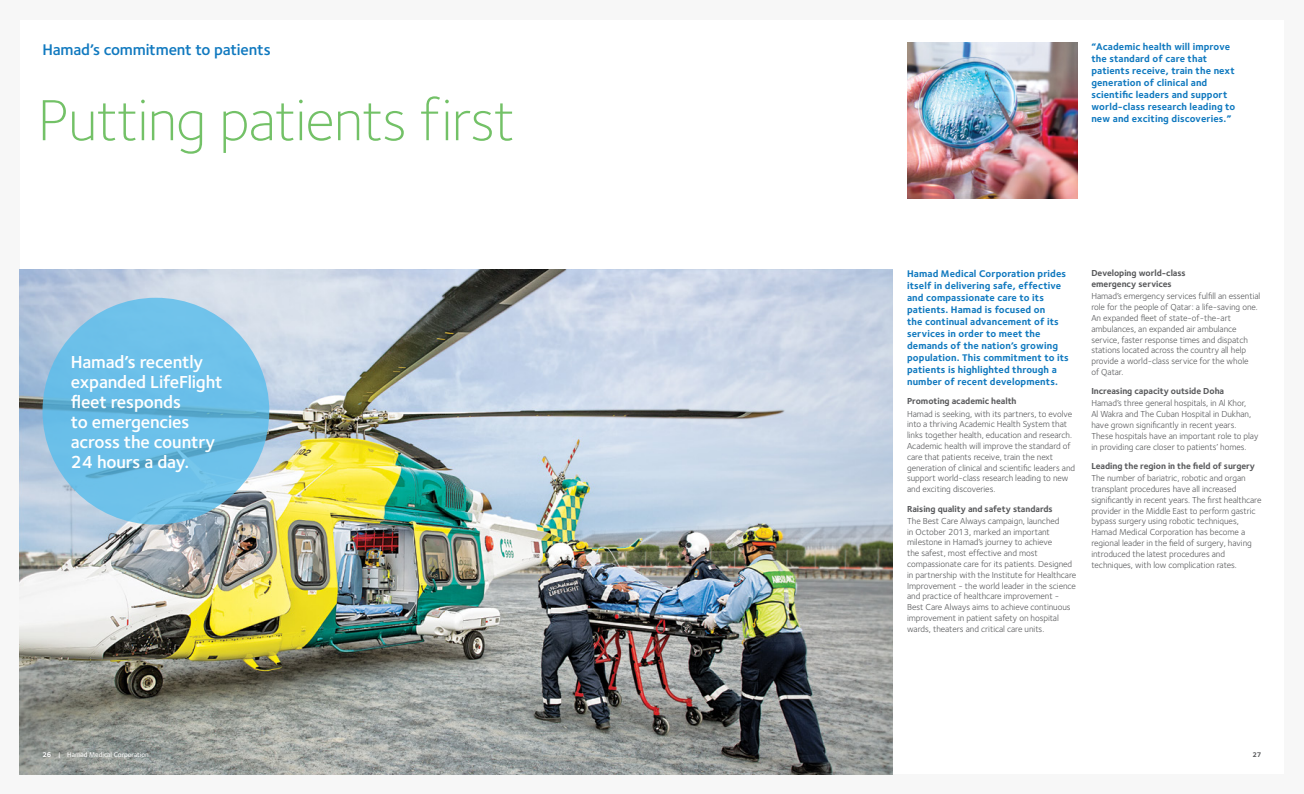
<style>
.page{position:relative;width:1304px;height:794px;background:#fff}
.page>*{position:absolute;margin:0;border:0;box-sizing:border-box;transform-origin:0 0}
.t1{font:300 60px "Foundry Sterling";letter-spacing:-.015em;color:#73c167}
.t2{font:600 18px/20px "Foundry Sterling";letter-spacing:-.01em;color:#fff}
.t3{font:600 16px "Foundry Sterling";letter-spacing:-.01em;color:#1079bf}
.t4{font:700 10px/12px "Foundry Sterling";letter-spacing:.01em;color:#1079bf}
.t5{font:9px/10.8px "Foundry Sterling";letter-spacing:-.005em;color:#58595b}
.t6{font:700 9px/10.8px "Foundry Sterling";letter-spacing:-.005em;color:#58595b}
.t7{font:500 7px "Foundry Sterling";letter-spacing:-.005em;color:#fff}
.t8{font:700 7px "Foundry Sterling";color:#58595b}
.s1{font-weight:700}
</style>
<div class="page">
<img style="left:20px;top:269px;width:873px;height:505px">
<img style="left:907px;top:43px;width:170px;height:155px">
<svg style="left:43px;top:298px;width:226px;height:226px;fill:#6cc0ea"></svg>
<h3 class="t3" style="left:43px;top:40px;width:230px">Hamad’s commitment to patients</h3>
<h1 class="t1" style="left:38px;top:86px;width:479px">Putting patients first</h1>
<h2 class="t2" style="left:71px;top:352px;width:153px">Hamad’s recently expanded LifeFlight fleet responds<br>to emergencies across the country<br>24 hours a day.</h2>
<p class="t4" style="left:1091px;top:41px;width:145px">“Academic health will improve the standard of care that patients receive, train the next generation of clinical and scientific leaders and support world-class research leading to new and exciting discoveries.”</p>
<p class="t4" style="left:907px;top:267px;width:163px">Hamad Medical Corporation prides itself in delivering safe, effective and compassionate care to its patients. Hamad is focused on<br>the continual advancement of its services in order to meet the demands of the nation’s growing population. This commitment to its patients is highlighted through a number of recent developments.</p>
<p class="t6" style="left:907px;top:396px;width:111px">Promoting academic health</p>
<p class="t5" style="left:907px;top:408px;width:170px">Hamad is seeking, with its partners, to evolve into a thriving Academic Health System that links together health, education and research.<br>Academic health will improve the standard of care that patients receive, train the next generation of clinical and scientific leaders and support world-class research leading to new and exciting discoveries.</p>
<p class="t6" style="left:907px;top:503px;width:147px">Raising quality and safety standards</p>
<p class="t5" style="left:907px;top:515px;width:171px">The Best Care Always campaign, launched<br>in October 2013, marked an important milestone in Hamad’s journey to achieve<br>the safest, most effective and most compassionate care for its patients. Designed in partnership with the Institute for Healthcare Improvement - the world leader in the science and practice of healthcare improvement - Best Care Always aims to achieve continuous improvement in patient safety on hospital wards, theaters and critical care units.</p>
<p class="t6" style="left:1091px;top:268px;width:96px">Developing world-class emergency services</p>
<p class="t5" style="left:1091px;top:291px;width:171px">Hamad’s emergency services fulfill an essential role for the people of Qatar: a life-saving one.<br>An expanded fleet of state-of-the-art ambulances, an expanded air ambulance service, faster response times and dispatch stations located across the country all help provide a world-class service for the whole<br>of Qatar.</p>
<p class="t6" style="left:1091px;top:386px;width:134px">Increasing capacity outside Doha</p>
<p class="t5" style="left:1091px;top:398px;width:169px">Hamad’s three general hospitals, in Al Khor,<br>Al Wakra and The Cuban Hospital in Dukhan, have grown significantly in recent years.<br>These hospitals have an important role to play in providing care closer to patients’ homes.</p>
<p class="t6" style="left:1091px;top:460px;width:165px">Leading the region in the field of surgery</p>
<p class="t5" style="left:1091px;top:473px;width:172px">The number of bariatric, robotic and organ transplant procedures have all increased significantly in recent years. The first healthcare provider in the Middle East to perform gastric bypass surgery using robotic techniques, Hamad Medical Corporation has become a regional leader in the field of surgery, having introduced the latest procedures and techniques, with low complication rates.</p>
<p class="t7" style="left:43px;top:750px;width:108px"><span class="s1">26</span> | Hamad Medical Corporation</p>
<p class="t8" style="left:1252px;top:750px;width:10px">27</p>
</div>
